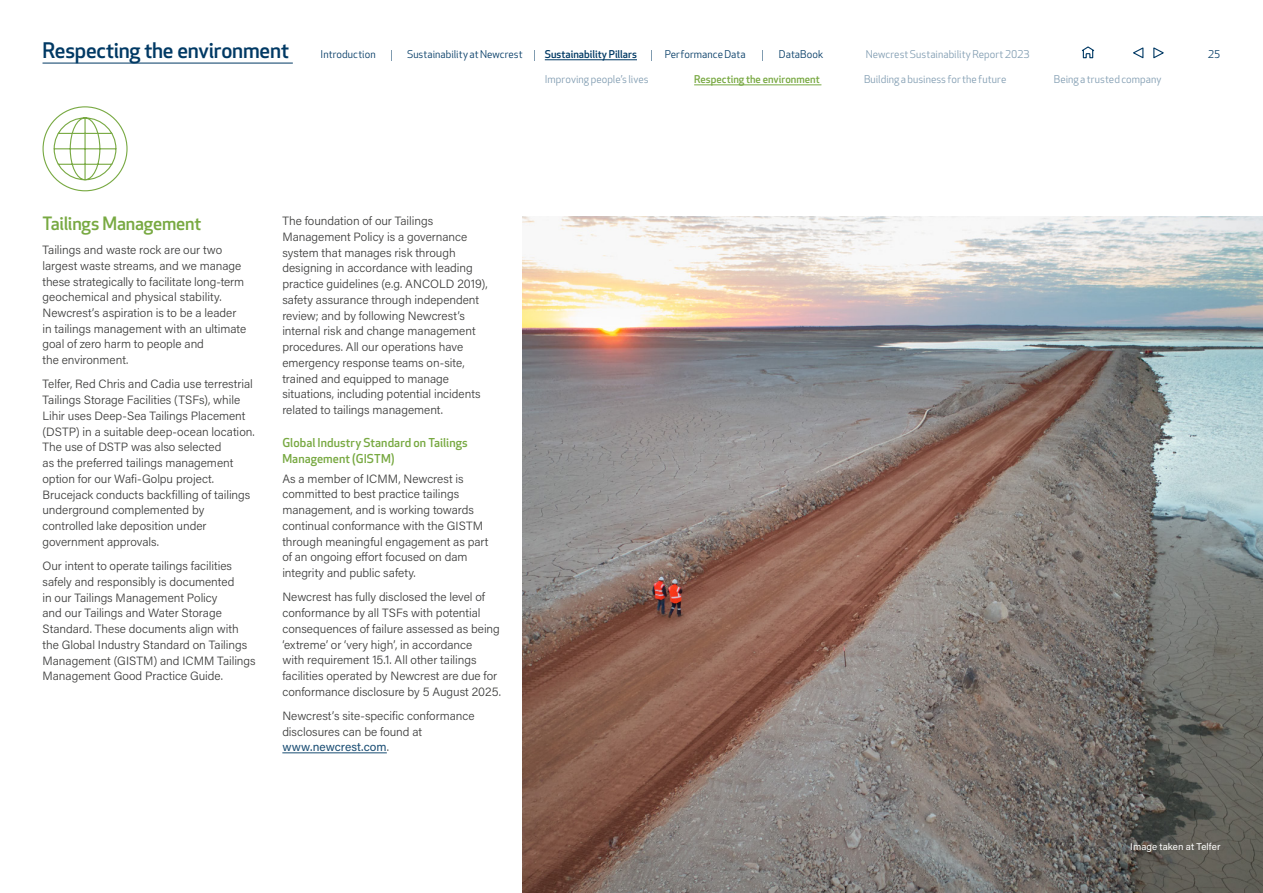
<style>
.page{position:relative;width:1263px;height:893px;background:#fff}
.page>*{position:absolute;margin:0;border:0;box-sizing:border-box;transform-origin:0 0}
.t1{font:500 21px "Apex New";letter-spacing:-.01em;color:#003964}
.t2{font:500 18px "Apex New";letter-spacing:-.01em;color:#78a942}
.t3{font:300 12px/15.8px "Acumin Pro";color:#3c3c3b}
.t4{font:500 12px/15.8px "Apex New";letter-spacing:.01em;color:#78a942}
.t5{font:10.5px "Apex New";letter-spacing:.005em;color:#809cb1}
.t6{font:10.5px "Apex New";letter-spacing:.005em;color:#003964}
.t7{font:500 10.5px "Apex New";color:#78a942}
.t8{font:500 10.5px "Apex New";color:#003964}
.t9{font:9.75px "Acumin Pro";letter-spacing:.005em;color:#fff}
.s1{font-weight:400;color:#1a4d73}
</style>
<div class="page">
<img style="left:522px;top:216px;width:741px;height:677px">
<hr style="left:43px;top:63px;width:250px;height:1px;background:#003964">
<svg style="left:53px;top:117px;width:64px;height:64px"></svg>
<hr style="left:282px;top:752px;width:105px;height:1px;background:#1a4d73">
<svg style="left:1082px;top:46px;width:13px;height:13px"></svg>
<hr style="left:694px;top:84px;width:127px;height:1px;background:#78a942">
<hr style="left:545px;top:59px;width:92px;height:1px;background:#003964">
<svg style="left:1133px;top:47px;width:11px;height:12px"></svg>
<svg style="left:1153px;top:47px;width:11px;height:12px"></svg>
<h1 class="t1" style="left:43px;top:39px;width:248px">Respecting the environment</h1>
<p class="t6" style="left:321px;top:49px;width:56px">Introduction</p>
<p class="t6" style="left:407px;top:49px;width:117px">Sustainability at Newcrest</p>
<p class="t8" style="left:545px;top:48px;width:94px">Sustainability Pillars</p>
<p class="t6" style="left:665px;top:49px;width:82px">Performance Data</p>
<p class="t6" style="left:779px;top:49px;width:46px">DataBook</p>
<p class="t5" style="left:866px;top:49px;width:166px">Newcrest Sustainability Report 2023</p>
<p class="t6" style="left:1208px;top:49px;width:14px">25</p>
<p class="t5" style="left:545px;top:74px;width:105px">Improving people’s lives</p>
<p class="t7" style="left:694px;top:74px;width:127px">Respecting the environment</p>
<p class="t5" style="left:864px;top:74px;width:144px">Building a business for the future</p>
<p class="t5" style="left:1054px;top:74px;width:109px">Being a trusted company</p>
<h2 class="t2" style="left:43px;top:213px;width:160px">Tailings Management</h2>
<p class="t3" style="left:43px;top:241px;width:205px">Tailings and waste rock are our two largest waste streams, and we manage these strategically to facilitate long‑term geochemical and physical stability.<br>Newcrest’s aspiration is to be a leader in tailings management with an ultimate goal of zero harm to people and<br>the environment.</p>
<p class="t3" style="left:43px;top:376px;width:214px">Telfer, Red Chris and Cadia use terrestrial Tailings Storage Facilities (TSFs), while Lihir uses Deep-Sea Tailings Placement (DSTP) in a suitable deep-ocean location.<br>The use of DSTP was also selected<br>as the preferred tailings management option for our Wafi-Golpu project.<br>Brucejack conducts backfilling of tailings underground complemented by controlled lake deposition under government approvals.</p>
<p class="t3" style="left:43px;top:558px;width:215px">Our intent to operate tailings facilities safely and responsibly is documented<br>in our Tailings Management Policy<br>and our Tailings and Water Storage Standard. These documents align with the Global Industry Standard on Tailings Management (GISTM) and ICMM Tailings Management Good Practice Guide.</p>
<p class="t3" style="left:282px;top:213px;width:207px">The foundation of our Tailings Management Policy is a governance system that manages risk through designing in accordance with leading practice guidelines (e.g. ANCOLD 2019), safety assurance through independent review; and by following Newcrest’s internal risk and change management procedures. All our operations have emergency response teams on-site, trained and equipped to manage situations, including potential incidents related to tailings management.</p>
<p class="t4" style="left:282px;top:435px;width:187px">Global Industry Standard on Tailings<br>Management (GISTM)</p>
<p class="t3" style="left:282px;top:470px;width:208px">As a member of ICMM, Newcrest is committed to best practice tailings management, and is working towards continual conformance with the GISTM through meaningful engagement as part of an ongoing effort focused on dam integrity and public safety.</p>
<p class="t3" style="left:282px;top:589px;width:220px">Newcrest has fully disclosed the level of conformance by all TSFs with potential consequences of failure assessed as being ‘extreme’ or ‘very high’, in accordance<br>with requirement 15.1. All other tailings facilities operated by Newcrest are due for conformance disclosure by 5 August 2025.</p>
<p class="t3" style="left:282px;top:707px;width:194px">Newcrest’s site-specific conformance disclosures can be found at <span class="s1">www.newcrest.com</span>.</p>
<p class="t9" style="left:1130px;top:840px;width:92px">Image taken at Telfer</p>
</div>
